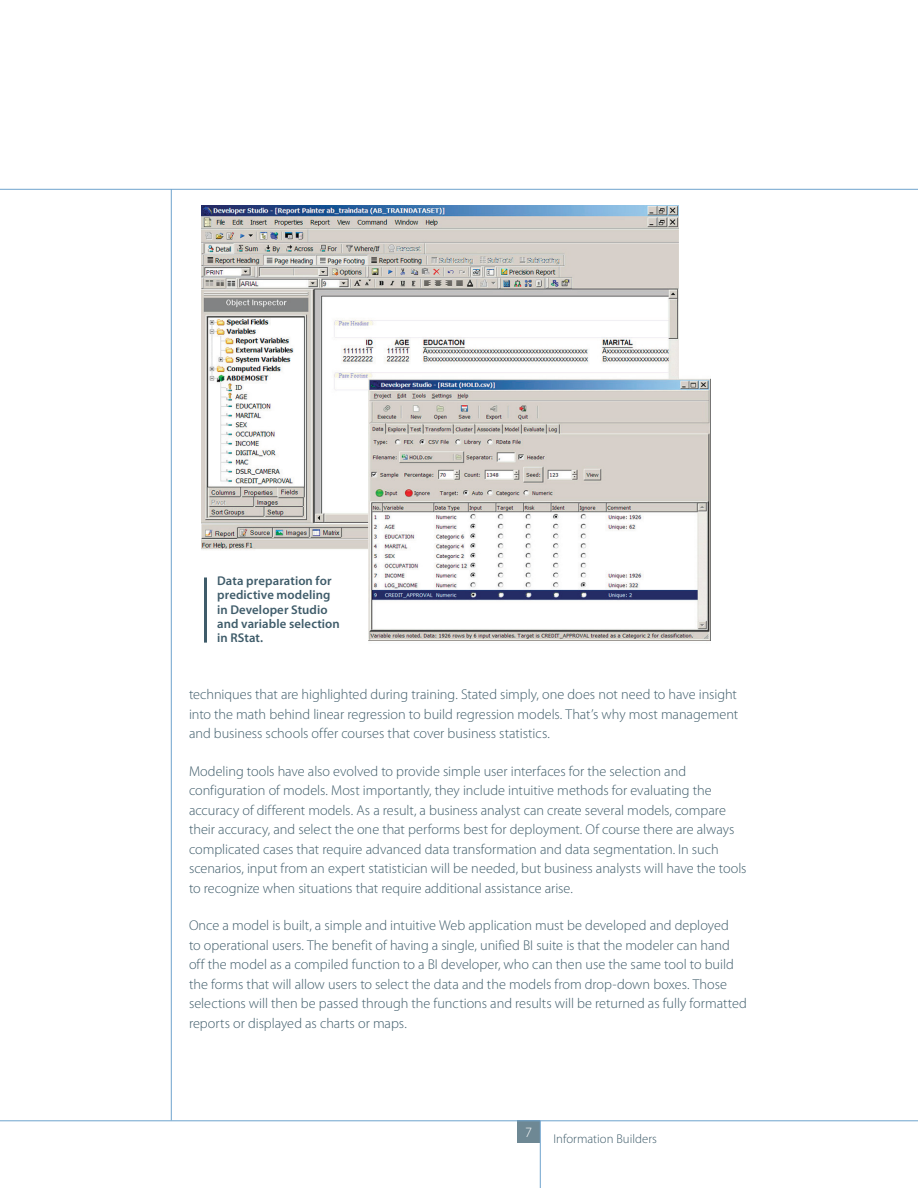
<style>
.page{position:relative;width:918px;height:1188px;background:#fff}
.page>*{position:absolute;margin:0;border:0;box-sizing:border-box;transform-origin:0 0}
.t1{font:300 14.25px/19.5px "Myriad Pro";color:#3f5c6a}
.t2{font:300 14.25px "Myriad Pro";color:#fff}
.t3{font:600 12.75px/14.2px "Myriad Pro";letter-spacing:.01em;color:#3f5c6a}
.t4{font:300 12.75px "Myriad Pro";color:#3f5c6a}
</style>
<div class="page">
<div style="left:518px;top:1120px;width:22px;height:23px;background:#6e8894"></div>
<hr style="left:0;top:189px;width:918px;height:1px;background:#6ea3cd">
<hr style="left:0;top:1120px;width:918px;height:1px;background:#6ea3cd">
<hr style="left:540px;top:1120px;width:1px;height:68px;background:#6ea3cd">
<hr style="left:171px;top:189px;width:1px;height:931px;background:#6ea3cd">
<img style="left:201px;top:206px;width:509px;height:435px">
<hr style="left:204px;top:578px;width:3px;height:65px;background:#3f5c6a">
<p class="t3" style="left:217px;top:574px;width:124px">Data preparation for predictive modeling in Developer Studio and variable selection in RStat.</p>
<p class="t1" style="left:189px;top:685px;width:551px;text-align:justify">techniques that are highlighted during training. Stated simply, one does not need to have insight into the math behind linear regression to build regression models. That’s why most management and business schools offer courses that cover business statistics.</p>
<p class="t1" style="left:189px;top:761px;width:559px">Modeling tools have also evolved to provide simple user interfaces for the selection and configuration of models. Most importantly, they include intuitive methods for evaluating the accuracy of different models. As a result, a business analyst can create several models, compare their accuracy, and select the one that performs best for deployment. Of course there are always complicated cases that require advanced data transformation and data segmentation. In such scenarios, input from an expert statistician will be needed, but business analysts will have the tools to recognize when situations that require additional assistance arise.</p>
<p class="t1" style="left:189px;top:916px;width:559px">Once a model is built, a simple and intuitive Web application must be developed and deployed<br>to operational users. The benefit of having a single, unified BI suite is that the modeler can hand off the model as a compiled function to a BI developer, who can then use the same tool to build the forms that will allow users to select the data and the models from drop-down boxes. Those selections will then be passed through the functions and results will be returned as fully formatted reports or displayed as charts or maps.</p>
<p class="t2" style="left:525px;top:1125px;width:8px">7</p>
<p class="t4" style="left:554px;top:1132px;width:105px">Information Builders</p>
</div>
